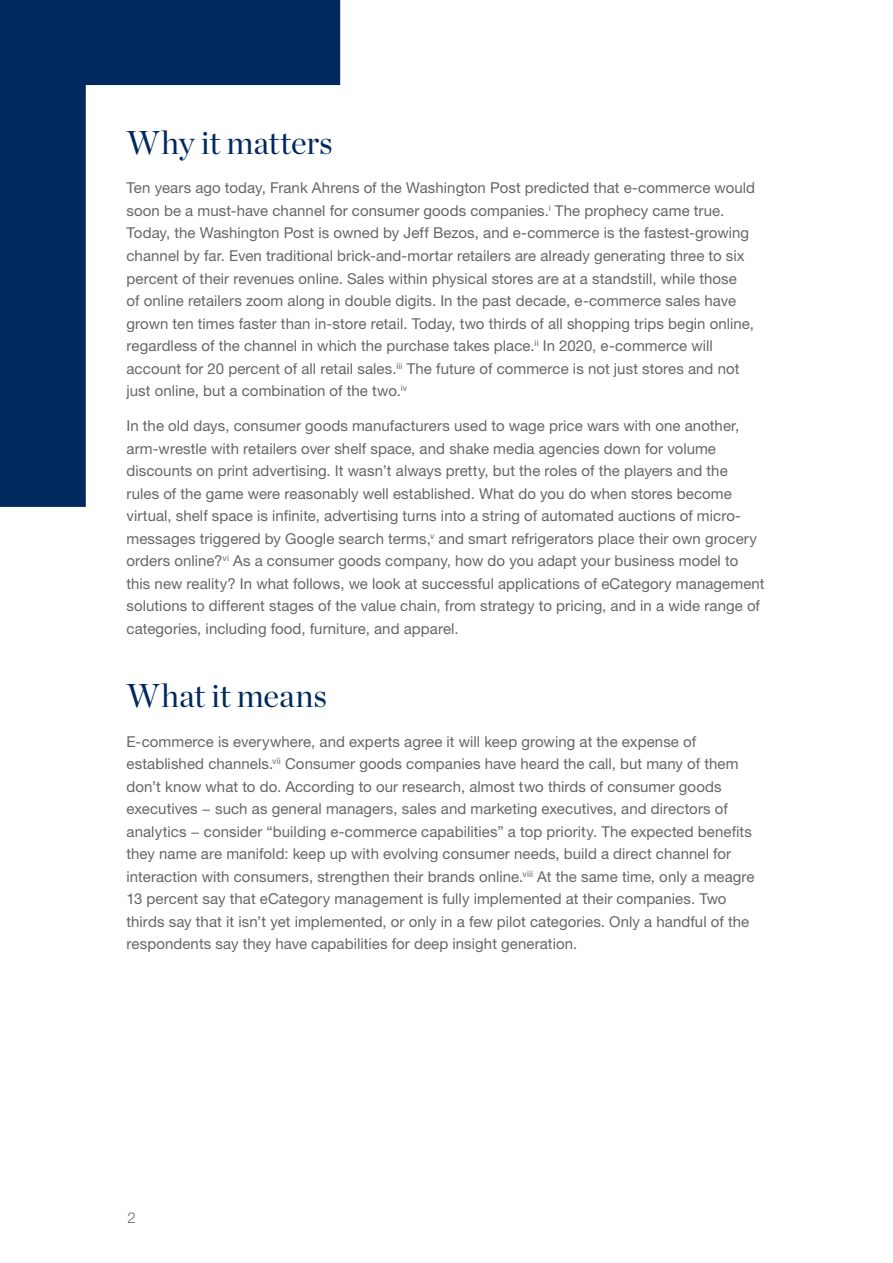
<style>
.page{position:relative;width:893px;height:1263px;background:#fff}
.page>*{position:absolute;margin:0;border:0;box-sizing:border-box;transform-origin:0 0}
.t1{font:33px "Chronicle Display";letter-spacing:-.005em;color:#002960}
.body{font:15px/22.5px "Helvetica Neue LT Std";letter-spacing:.005em;color:#666}
.t2{font:300 15px "Helvetica Neue LT Std";color:#666}
</style>
<div class="page">
<svg style="left:0;top:0;width:340px;height:507px"></svg>
<p class="t1" style="left:126px;top:117px;width:208px">Why it matters</p>
<p class="body" style="left:126px;top:177px;width:630px">Ten years ago today, Frank Ahrens of the Washington Post predicted that e-commerce would soon be a must-have channel for consumer goods companies.<sup>i</sup> The prophecy came true.<br>Today, the Washington Post is owned by Jeff Bezos, and e-commerce is the fastest-growing channel by far. Even traditional brick-and-mortar retailers are already generating three to six percent of their revenues online. Sales within physical stores are at a standstill, while those<br>of online retailers zoom along in double digits. In the past decade, e-commerce sales have grown ten times faster than in-store retail. Today, two thirds of all shopping trips begin online, regardless of the channel in which the purchase takes place.<sup>ii</sup> In 2020, e-commerce will account for 20 percent of all retail sales.<sup>iii</sup> The future of commerce is not just stores and not just online, but a combination of the two.<sup>iv</sup></p>
<p class="body" style="left:126px;top:414px;width:640px">In the old days, consumer goods manufacturers used to wage price wars with one another, arm-wrestle with retailers over shelf space, and shake media agencies down for volume discounts on print advertising. It wasn’t always pretty, but the roles of the players and the<br>rules of the game were reasonably well established. What do you do when stores become virtual, shelf space is infinite, advertising turns into a string of automated auctions of micro&shy;messages triggered by Google search terms,<sup>v</sup> and smart refrigerators place their own grocery orders online?<sup>vi</sup> As a consumer goods company, how do you adapt your business model to this new reality? In what follows, we look at successful applications of eCategory management solutions to different stages of the value chain, from strategy to pricing, and in a wide range of categories, including food, furniture, and apparel.</p>
<p class="t1" style="left:126px;top:671px;width:202px">What it means</p>
<p class="body" style="left:126px;top:730px;width:630px">E-commerce is everywhere, and experts agree it will keep growing at the expense of established channels.<sup>vii</sup> Consumer goods companies have heard the call, but many of them don’t know what to do. According to our research, almost two thirds of consumer goods executives − such as general managers, sales and marketing executives, and directors of analytics − consider “building e-commerce capabilities” a top priority. The expected benefits they name are manifold: keep up with evolving consumer needs, build a direct channel for interaction with consumers, strengthen their brands online.<sup>viii</sup> At the same time, only a meagre 13 percent say that eCategory management is fully implemented at their companies. Two thirds say that it isn’t yet implemented, or only in a few pilot categories. Only a handful of the respondents say they have capabilities for deep insight generation.</p>
<p class="t2" style="left:128px;top:1209px;width:10px">2</p>
</div>
